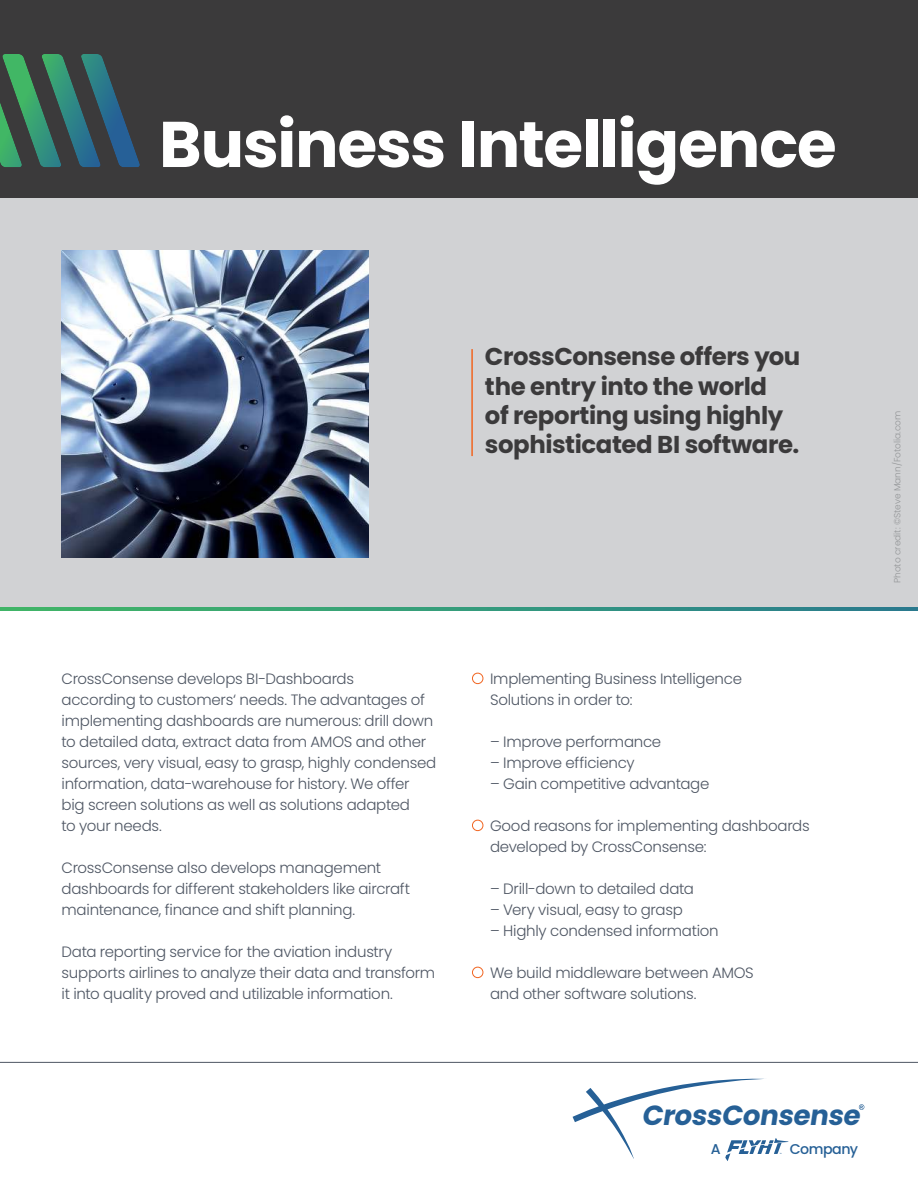
<style>
.page{position:relative;width:918px;height:1188px;background:#fff}
.page>*{position:absolute;margin:0;border:0;box-sizing:border-box;transform-origin:0 0}
.t1{font:700 64.5px "Poppins";letter-spacing:-.02em;color:#fff}
.t2{font:italic 700 27.6px "Poppins";color:#266096}
.t3{font:700 24.45px/29.2px "Poppins";letter-spacing:-.015em;color:#3b3a3b}
.t4{font:300 15px/21px "Poppins";letter-spacing:-.015em;color:#4e5663}
.t5{font:500 14.25px "Poppins";letter-spacing:-.035em;color:#266096}
.t6{font:300 9px "Poppins";color:#939597}
</style>
<div class="page">
<div style="left:0;top:0;width:918px;height:198px;background:#3b3a3b"></div>
<div style="left:0;top:198px;width:918px;height:409px;background:#d1d2d4"></div>
<img style="left:0;top:103px;width:2px;height:62px">
<img style="left:2px;top:54px;width:40px;height:113px">
<img style="left:42px;top:54px;width:39px;height:113px">
<img style="left:81px;top:54px;width:59px;height:113px">
<img style="left:0;top:607px;width:918px;height:3px">
<hr style="left:0;top:1062px;width:918px;height:1px;background:#4e5663">
<svg style="left:859px;top:1104px;width:5px;height:6px"></svg>
<svg style="left:573px;top:1078px;width:215px;height:83px"></svg>
<hr style="left:471px;top:349px;width:2px;height:107px;background:#f16521">
<img style="left:62px;top:251px;width:306px;height:306px">
<div style="left:472px;top:673px;width:11px;height:11px;border:1px solid #f16521;border-radius:50%"></div>
<div style="left:472px;top:820px;width:11px;height:11px;border:1px solid #f16521;border-radius:50%"></div>
<div style="left:472px;top:967px;width:11px;height:11px;border:1px solid #f16521;border-radius:50%"></div>
<h1 class="t1" style="left:159px;top:115px;width:679px">Business Intelligence</h1>
<p class="t4" style="left:62px;top:668px;width:376px">CrossConsense develops BI-Dashboards<br>according to customers‘ needs. The advantages of implementing dashboards are numerous: drill down to detailed data, extract data from AMOS and other sources, very visual, easy to grasp, highly condensed information, data-warehouse for history. We offer big screen solutions as well as solutions adapted<br>to your needs.</p>
<p class="t4" style="left:62px;top:857px;width:350px">CrossConsense also develops management dashboards for different stakeholders like aircraft maintenance, finance and shift planning.</p>
<p class="t4" style="left:62px;top:941px;width:375px">Data reporting service for the aviation industry supports airlines to analyze their data and transform it into quality proved and utilizable information.</p>
<h3 class="t3" style="left:485px;top:344px;width:317px">CrossConsense offers you the entry into the world<br>of reporting using highly sophisticated BI software.</h3>
<p class="t4" style="left:490px;top:668px;width:253px">Implementing Business Intelligence<br>Solutions in order to:</p>
<p class="t4" style="left:490px;top:731px;width:173px">– Improve performance</p>
<p class="t4" style="left:490px;top:752px;width:146px">– Improve efficiency</p>
<p class="t4" style="left:490px;top:773px;width:221px">– Gain competitive advantage</p>
<p class="t4" style="left:490px;top:815px;width:321px">Good reasons for implementing dashboards developed by CrossConsense:</p>
<p class="t4" style="left:490px;top:878px;width:205px">– Drill-down to detailed data</p>
<p class="t4" style="left:490px;top:899px;width:194px">– Very visual, easy to grasp</p>
<p class="t4" style="left:490px;top:920px;width:230px">– Highly condensed information</p>
<p class="t4" style="left:490px;top:962px;width:265px">We build middleware between AMOS and other software solutions.</p>
<p class="t6" style="left:892px;top:583px;width:174px;rotate:-90deg">Photo credit: ©Steve Mann/Fotolia.com</p>
<h2 class="t2" style="left:641px;top:1100px;width:223px">CrossConsense</h2>
<p class="t5" style="left:711px;top:1144px;width:11px">A</p>
<p class="t5" style="left:790px;top:1144px;width:70px">Company</p>
</div>
